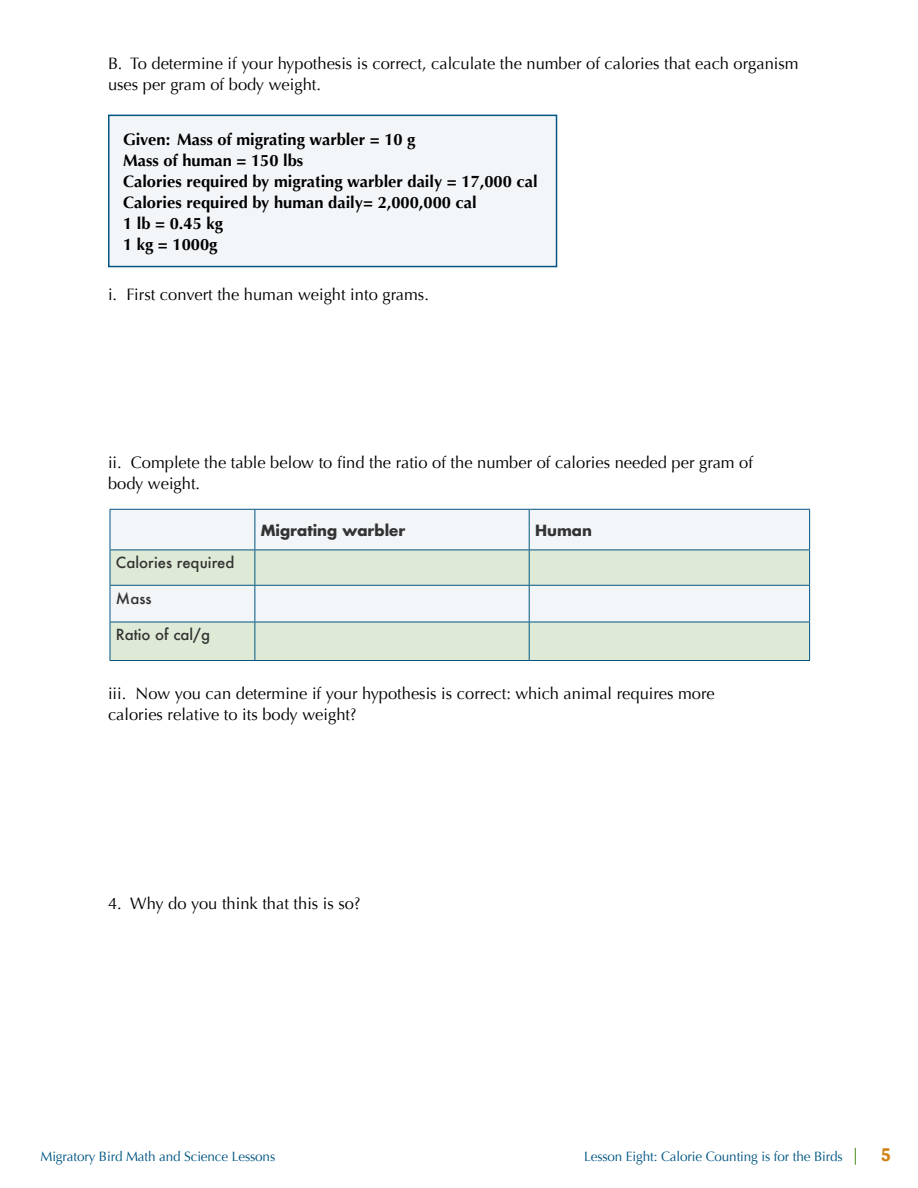
<style>
.page{position:relative;width:918px;height:1188px;background:#fff}
.page>*{position:absolute;margin:0;border:0;box-sizing:border-box;transform-origin:0 0}
.t1{font:700 18px "Barmeno";color:#d18316}
.t2{font:16.5px/21px "Optima";color:#000}
.t3{font:700 16.5px/21px "Optima";color:#000}
.t4{font:500 15px "Futura";color:#333}
.t5{font:700 15px "Futura Std";color:#333}
.t6{font:13.5px "Optima";letter-spacing:-.01em;color:#005581}
</style>
<div class="page">
<svg style="left:855px;top:1148px;width:1px;height:17px"></svg>
<div style="left:111px;top:510px;width:698px;height:40px;background:#f2f6f9"></div>
<svg style="left:111px;top:551px;width:698px;height:109px;fill:#dfead6"></svg>
<hr style="left:110px;top:509px;width:145px;height:1px;background:#005581">
<hr style="left:110px;top:510px;width:1px;height:40px;background:#005581">
<hr style="left:255px;top:509px;width:274px;height:1px;background:#005581">
<hr style="left:255px;top:510px;width:1px;height:40px;background:#005581">
<hr style="left:529px;top:509px;width:281px;height:1px;background:#005581">
<hr style="left:529px;top:510px;width:1px;height:40px;background:#005581">
<hr style="left:809px;top:510px;width:1px;height:40px;background:#005581">
<hr style="left:110px;top:550px;width:145px;height:1px;background:#005581">
<hr style="left:110px;top:550px;width:1px;height:35px;background:#005581">
<hr style="left:255px;top:550px;width:274px;height:1px;background:#005581">
<hr style="left:255px;top:550px;width:1px;height:35px;background:#005581">
<hr style="left:529px;top:550px;width:281px;height:1px;background:#005581">
<hr style="left:529px;top:550px;width:1px;height:35px;background:#005581">
<hr style="left:809px;top:550px;width:1px;height:35px;background:#005581">
<hr style="left:110px;top:585px;width:145px;height:1px;background:#005581">
<hr style="left:110px;top:586px;width:1px;height:36px;background:#005581">
<hr style="left:255px;top:585px;width:274px;height:1px;background:#005581">
<hr style="left:255px;top:586px;width:1px;height:36px;background:#005581">
<hr style="left:529px;top:585px;width:281px;height:1px;background:#005581">
<hr style="left:529px;top:586px;width:1px;height:36px;background:#005581">
<hr style="left:809px;top:586px;width:1px;height:36px;background:#005581">
<hr style="left:110px;top:622px;width:145px;height:1px;background:#005581">
<hr style="left:110px;top:622px;width:1px;height:38px;background:#005581">
<hr style="left:255px;top:622px;width:274px;height:1px;background:#005581">
<hr style="left:255px;top:622px;width:1px;height:38px;background:#005581">
<hr style="left:529px;top:622px;width:281px;height:1px;background:#005581">
<hr style="left:529px;top:622px;width:1px;height:38px;background:#005581">
<hr style="left:809px;top:622px;width:1px;height:38px;background:#005581">
<hr style="left:110px;top:660px;width:145px;height:1px;background:#005581">
<hr style="left:255px;top:660px;width:274px;height:1px;background:#005581">
<hr style="left:529px;top:660px;width:281px;height:1px;background:#005581">
<div style="left:108px;top:115px;width:449px;height:152px;background:#f2f6f9;border:2px solid #005581"></div>
<p class="t2" style="left:108px;top:53px;width:692px">B. To determine if your hypothesis is correct, calculate the number of calories that each organism uses per gram of body weight.</p>
<p class="t3" style="left:123px;top:129px;width:416px">Given: Mass of migrating warbler = 10 g<br>Mass of human = 150 lbs<br>Calories required by migrating warbler daily = 17,000 cal<br>Calories required by human daily= 2,000,000 cal<br>1 lb = 0.45 kg<br>1 kg = 1000g</p>
<p class="t2" style="left:108px;top:284px;width:322px">i. First convert the human weight into grams.</p>
<p class="t2" style="left:108px;top:452px;width:647px">ii. Complete the table below to find the ratio of the number of calories needed per gram of body weight.</p>
<p class="t4" style="left:116px;top:552px;width:120px">Calories required</p>
<p class="t4" style="left:116px;top:588px;width:37px">Mass</p>
<p class="t4" style="left:116px;top:625px;width:96px">Ratio of cal/g</p>
<p class="t5" style="left:261px;top:520px;width:146px">Migrating warbler</p>
<p class="t5" style="left:535px;top:520px;width:58px">Human</p>
<p class="t2" style="left:108px;top:683px;width:608px">iii. Now you can determine if your hypothesis is correct: which animal requires more calories relative to its body weight?</p>
<p class="t2" style="left:108px;top:893px;width:254px">4. Why do you think that this is so?</p>
<p class="t6" style="left:40px;top:1149px;width:236px">Migratory Bird Math and Science Lessons</p>
<p class="t6" style="left:584px;top:1149px;width:260px">Lesson Eight: Calorie Counting is for the Birds</p>
<p class="t1" style="left:881px;top:1143px;width:11px">5</p>
</div>
